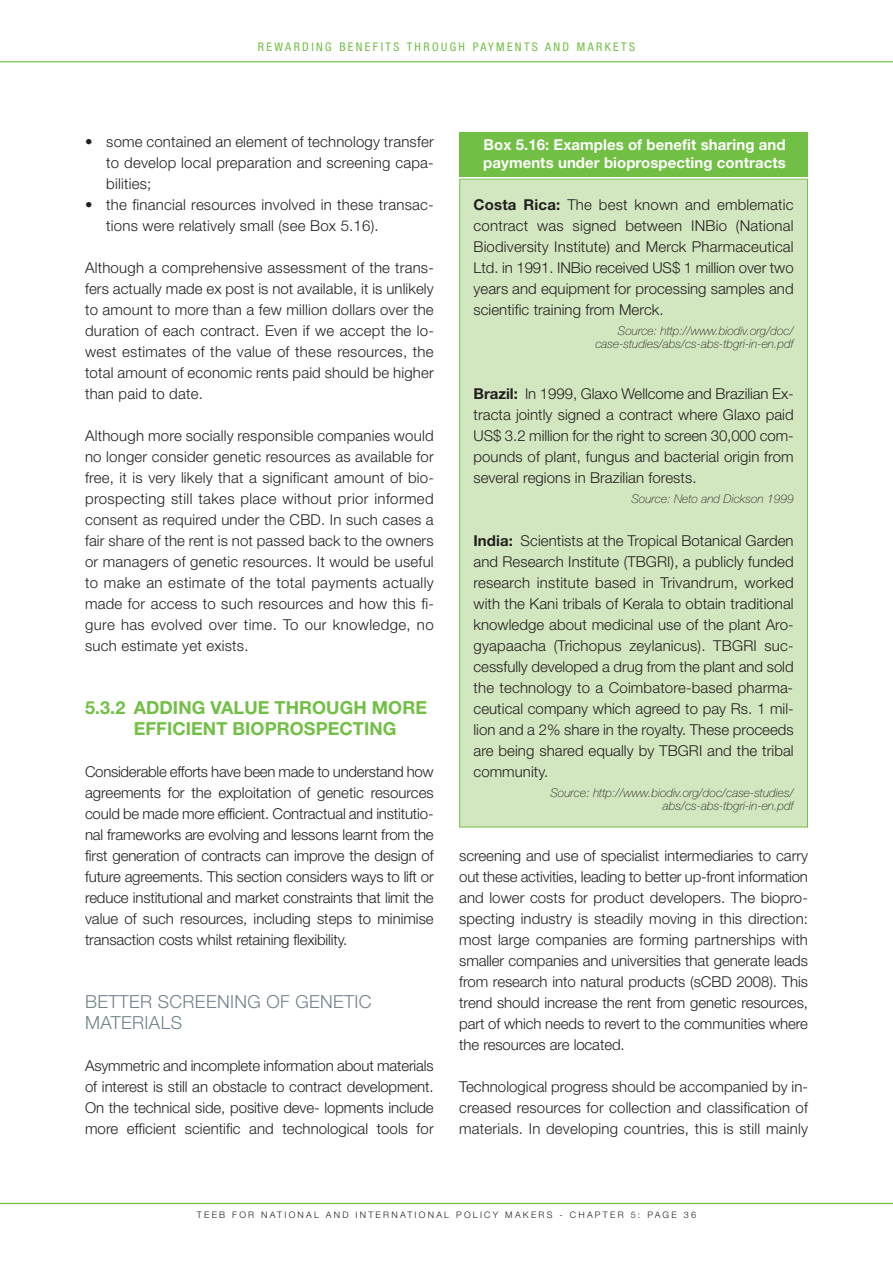
<style>
.page{position:relative;width:893px;height:1263px;background:#fff}
.page>*{position:absolute;margin:0;border:0;box-sizing:border-box;transform-origin:0 0}
.t1{font:700 18px/21px "Helvetica Neue";letter-spacing:.005em;color:#71bf44}
.t2{font:300 18px/21px "Helvetica Neue";letter-spacing:.02em;color:#71828a}
.t3{font:300 15px/21px "Helvetica Neue";letter-spacing:.005em;color:#231f20;text-align:justify}
.t4{font:700 15px/18px "Helvetica Neue";letter-spacing:.005em;color:#fff}
.t5{font:italic 100 12px/13.5px "Helvetica Neue";color:#231f20;text-align:right}
.t6{font:condensed 12px "Helvetica Neue";letter-spacing:.2em;color:#71bf44}
.t7{font:300 9px "Helvetica Neue";letter-spacing:.25em;color:#231f20}
.s1{font-weight:700}
</style>
<div class="page">
<hr style="left:0;top:61px;width:893px;height:1px;background:#71bf44">
<hr style="left:0;top:1203px;width:893px;height:1px;background:#71bf44">
<div style="left:460px;top:180px;width:347px;height:646px;background:#d2e7c0"></div>
<div style="left:459px;top:132px;width:349px;height:44px;background:#71bf44"></div>
<p class="t6" style="left:258px;top:43px;width:379px">REWARDING BENEFITS THROUGH PAYMENTS AND MARKETS</p>
<p class="t3" style="left:106px;top:133px;width:329px;text-indent:-21px">• some contained an element of technology transfer to develop local preparation and screening capa&shy;bilities;</p>
<p class="t3" style="left:106px;top:196px;width:329px;text-indent:-21px">• the financial resources involved in these transac&shy;tions were relatively small (see Box 5.16).</p>
<p class="t3" style="left:85px;top:259px;width:350px">Although a comprehensive assessment of the trans&shy;fers actually made ex post is not available, it is unlikely to amount to more than a few million dollars over the duration of each contract. Even if we accept the lo&shy;west estimates of the value of these resources, the total amount of economic rents paid should be higher than paid to date.</p>
<p class="t3" style="left:85px;top:427px;width:350px">Although more socially responsible companies would no longer consider genetic resources as available for free, it is very likely that a significant amount of bio&shy;prospecting still takes place without prior informed consent as required under the CBD. In such cases a fair share of the rent is not passed back to the owners or managers of genetic resources. It would be useful to make an estimate of the total payments actually made for access to such resources and how this fi&shy;gure has evolved over time. To our knowledge, no such estimate yet exists.</p>
<p class="t1" style="left:134px;top:699px;width:295px;text-indent:-49px">5.3.2 ADDING VALUE THROUGH MORE<br>EFFICIENT BIOPROSPECTING</p>
<p class="t3" style="left:85px;top:763px;width:350px">Considerable efforts have been made to understand how agreements for the exploitation of genetic resources could be made more efficient. Contractual and institutio&shy;nal frameworks are evolving and lessons learnt from the first generation of contracts can improve the design of future agreements. This section considers ways to lift or reduce institutional and market constraints that limit the value of such resources, including steps to minimise transaction costs whilst retaining flexibility.</p>
<p class="t2" style="left:85px;top:993px;width:288px">BETTER SCREENING OF GENETIC<br>MATERIALS</p>
<p class="t3" style="left:85px;top:1057px;width:350px">Asymmetric and incomplete information about materials of interest is still an obstacle to contract development.<br>On the technical side, positive deve- lopments include more efficient scientific and technological tools for</p>
<p class="t4" style="left:483px;top:137px;width:304px">Box 5.16: Examples of benefit sharing and payments under bioprospecting contracts</p>
<p class="t3" style="left:473px;top:196px;width:322px"><span class="s1">Costa Rica:</span> The best known and emblematic contract was signed between INBio (National Biodiversity Institute) and Merck Pharmaceutical Ltd. in 1991. INBio received US$ 1 million over two years and equipment for processing samples and scientific training from Merck.</p>
<p class="t5" style="left:595px;top:325px;width:200px">Source: http://www.biodiv.org/doc/ case-studies/abs/cs-abs-tbgri-in-en.pdf</p>
<p class="t3" style="left:473px;top:385px;width:322px"><span class="s1">Brazil:</span> In 1999, Glaxo Wellcome and Brazilian Ex&shy;tracta jointly signed a contract where Glaxo paid US$ 3.2 million for the right to screen 30,000 com&shy;pounds of plant, fungus and bacterial origin from several regions in Brazilian forests.</p>
<p class="t5" style="left:631px;top:493px;width:164px">Source: Neto and Dickson 1999</p>
<p class="t3" style="left:473px;top:532px;width:322px"><span class="s1">India:</span> Scientists at the Tropical Botanical Garden and Research Institute (TBGRI), a publicly funded research institute based in Trivandrum, worked with the Kani tribals of Kerala to obtain traditional knowledge about medicinal use of the plant Aro&shy;gyapaacha (Trichopus zeylanicus). TBGRI suc&shy;cessfully developed a drug from the plant and sold the technology to a Coimbatore-based pharma&shy;ceutical company which agreed to pay Rs. 1 mil&shy;lion and a 2% share in the royalty. These proceeds are being shared equally by TBGRI and the tribal community.</p>
<p class="t5" style="left:550px;top:787px;width:245px">Source: http://www.biodiv.org/doc/case-studies/ abs/cs-abs-tbgri-in-en.pdf</p>
<p class="t3" style="left:459px;top:847px;width:350px">screening and use of specialist intermediaries to carry out these activities, leading to better up-front information and lower costs for product developers. The biopro&shy;specting industry is steadily moving in this direction: most large companies are forming partnerships with smaller companies and universities that generate leads from research into natural products (sCBD 2008). This trend should increase the rent from genetic resources, part of which needs to revert to the communities where the resources are located.</p>
<p class="t3" style="left:459px;top:1078px;width:350px">Technological progress should be accompanied by in&shy;creased resources for collection and classification of materials. In developing countries, this is still mainly</p>
<p class="t7" style="left:197px;top:1212px;width:501px">TEEB FOR NATIONAL AND INTERNATIONAL POLICY MAKERS - CHAPTER 5: PAGE 36</p>
</div>
